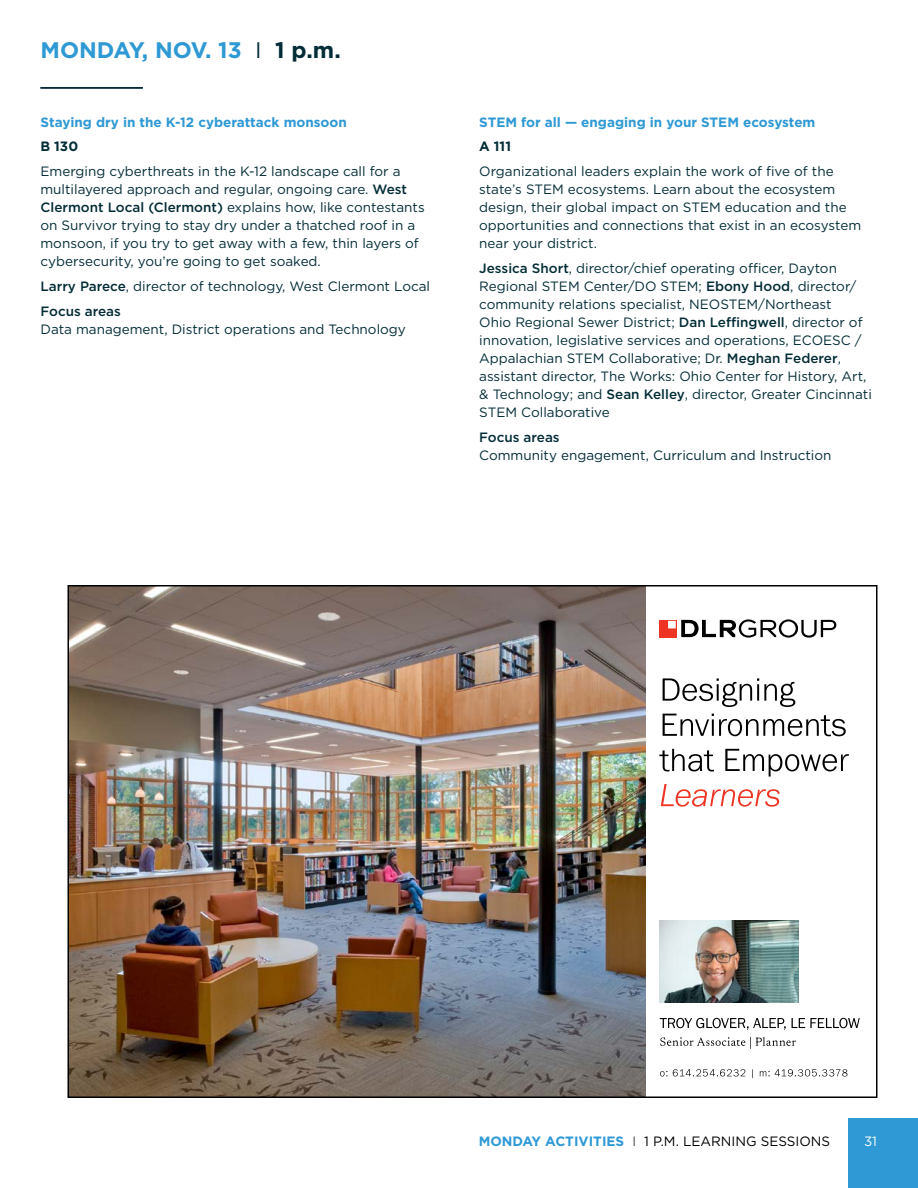
<style>
.page{position:relative;width:918px;height:1188px;background:#fff}
.page>*{position:absolute;margin:0;border:0;box-sizing:border-box;transform-origin:0 0}
.t1{font:700 22.5px "Gotham";color:#2e99d5}
.t2{font:13.5px/18px "Gotham";color:#032d36}
.t3{font:700 13.5px "Gotham";color:#2e99d5}
.t4{font:13.5px "Gotham";color:#000}
.t5{font:500 13.5px "Gotham";color:#032d36}
.t6{font:700 13.5px "Gotham";color:#032d36}
.t7{font:13.5px "Gotham";color:#fff}
.s1{font-weight:400;color:#032d36}
.s2{color:#032d36}
.s3{font-weight:500}
.s4{font-weight:700;color:#2e99d5}
.s5{font-weight:300}
</style>
<div class="page">
<div style="left:848px;top:1118px;width:70px;height:70px;background:#2e99d5"></div>
<hr style="left:40px;top:87px;width:103px;height:2px;background:#032d36">
<img style="left:71px;top:588px;width:574px;height:507px">
<svg style="left:661px;top:784px;width:119px;height:23px"></svg>
<svg style="left:659px;top:749px;width:190px;height:28px"></svg>
<svg style="left:663px;top:714px;width:183px;height:22px"></svg>
<svg style="left:663px;top:678px;width:132px;height:29px"></svg>
<div style="left:659px;top:620px;width:18px;height:17px;background:#ee3524"></div>
<svg style="left:668px;top:619px;width:168px;height:19px"></svg>
<svg style="left:660px;top:1069px;width:188px;height:9px"></svg>
<svg style="left:660px;top:1037px;width:136px;height:12px"></svg>
<svg style="left:660px;top:1018px;width:200px;height:12px"></svg>
<img style="left:660px;top:920px;width:138px;height:83px">
<h1 class="t1" style="left:40px;top:36px;width:302px">MONDAY, NOV. 13 <span class="s1">I</span> <span class="s2">1 p.m.</span></h1>
<p class="t3" style="left:40px;top:113px;width:308px">Staying dry in the K-12 cyberattack monsoon</p>
<p class="t6" style="left:40px;top:138px;width:39px">B 130</p>
<p class="t2" style="left:40px;top:162px;width:386px">Emerging cyberthreats in the K-12 landscape call for a multilayered approach and regular, ongoing care. <span class="s3">West Clermont Local (Clermont)</span> explains how, like contestants on Survivor trying to stay dry under a thatched roof in a monsoon, if you try to get away with a few, thin layers of cybersecurity, you’re going to get soaked.</p>
<p class="t2" style="left:40px;top:273px;width:391px;line-height:24.8px"><span class="s3">Larry Parece</span>, director of technology, West Clermont Local<br><span class="s3">Focus areas</span></p>
<p class="t2" style="left:40px;top:320px;width:367px">Data management, District operations and Technology</p>
<p class="t3" style="left:479px;top:113px;width:338px">STEM for all — engaging in your STEM ecosystem</p>
<p class="t6" style="left:479px;top:138px;width:33px">A 111</p>
<p class="t2" style="left:479px;top:162px;width:383px">Organizational leaders explain the work of five of the state’s STEM ecosystems. Learn about the ecosystem design, their global impact on STEM education and the opportunities and connections that exist in an ecosystem near your district.</p>
<p class="t2" style="left:479px;top:259px;width:394px"><span class="s3">Jessica Short</span>, director/chief operating officer, Dayton Regional STEM Center/DO STEM; <span class="s3">Ebony Hood</span>, director/ community relations specialist, NEOSTEM/Northeast<br>Ohio Regional Sewer District; <span class="s3">Dan Leffingwell</span>, director of innovation, legislative services and operations, ECOESC / Appalachian STEM Collaborative; Dr. <span class="s3">Meghan Federer</span>, assistant director, The Works: Ohio Center for History, Art, &amp; Technology; and <span class="s3">Sean Kelley</span>, director, Greater Cincinnati STEM Collaborative</p>
<p class="t5" style="left:479px;top:428px;width:82px">Focus areas</p>
<p class="t2" style="left:479px;top:446px;width:354px">Community engagement, Curriculum and Instruction</p>
<p class="t4" style="left:479px;top:1132px;width:353px"><span class="s4">MONDAY ACTIVITIES</span> <span class="s5">I</span> 1 P.M. LEARNING SESSIONS</p>
<p class="t7" style="left:864px;top:1132px;width:15px">31</p>
</div>
